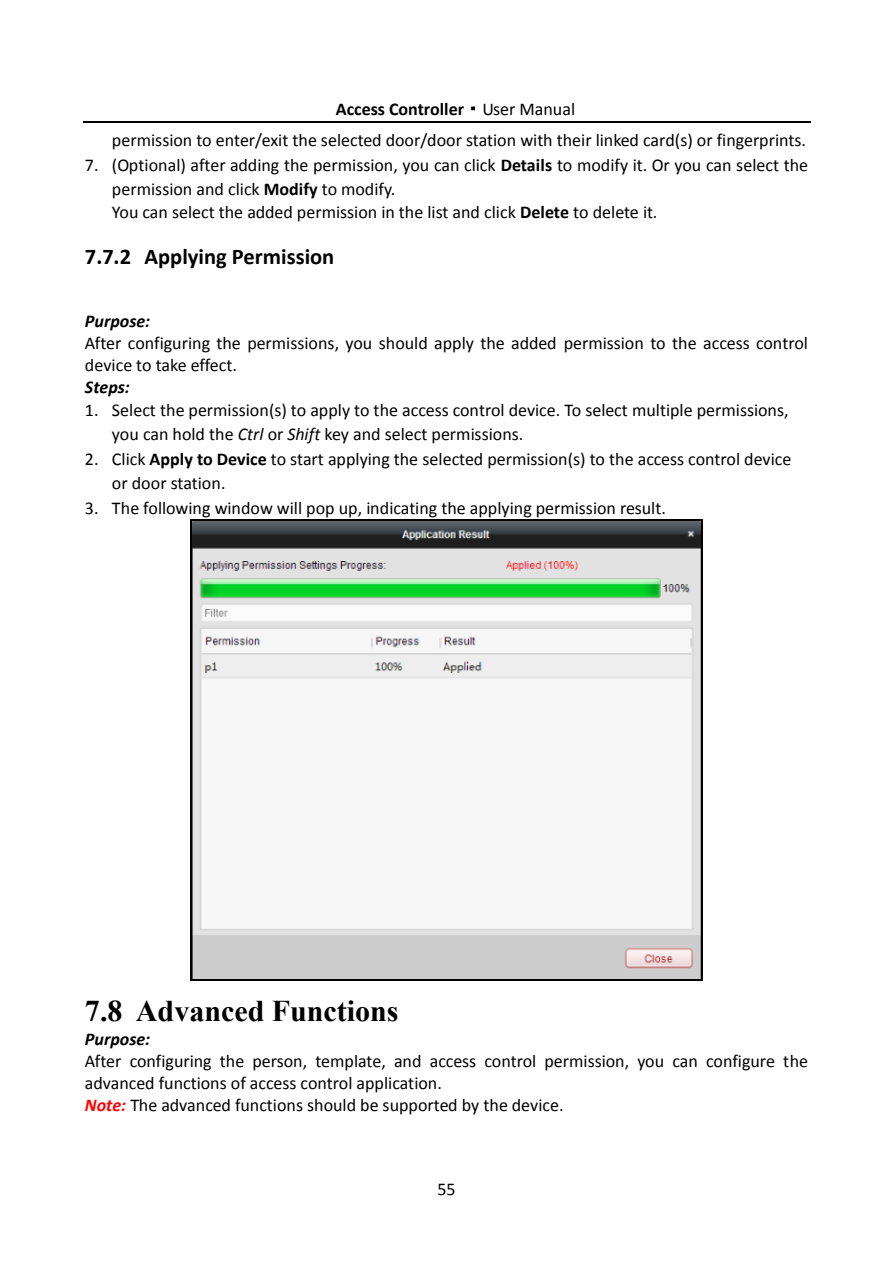
<style>
.page{position:relative;width:893px;height:1263px;background:#fff}
.page>*{position:absolute;margin:0;border:0;box-sizing:border-box;transform-origin:0 0}
.t1{font:700 30px "Times New Roman";color:#000}
.t2{font:700 22.5px "Calibri";color:#000}
.t3{font:18px/23.7px "Calibri";color:#000}
.t4{font:700 18px "Calibri";letter-spacing:-.005em;color:#000}
.t5{font:italic 700 18px "Calibri";color:#000}
.s1{font-family:"Sim Hei";font-weight:400}
.s2{font-weight:400}
.s3{font-weight:700}
.s4{font-style:italic}
.s5{font-weight:700;font-style:italic;color:#f00}
</style>
<div class="page">
<hr style="left:83px;top:122px;width:727px;height:1px;background:#000">
<img style="left:191px;top:521px;width:510px;height:458px">
<hr style="left:191px;top:520px;width:511px;height:1px;background:#000">
<hr style="left:190px;top:521px;width:1px;height:459px;background:#000">
<hr style="left:702px;top:521px;width:1px;height:459px;background:#000">
<hr style="left:191px;top:980px;width:511px;height:1px;background:#000">
<p class="t4" style="left:336px;top:97px;width:241px">Access Controller<span class="s1">·</span><span class="s2">User Manual</span></p>
<p class="t3" style="left:112px;top:128px;width:695px">permission to enter/exit the selected door/door station with their linked card(s) or fingerprints.</p>
<p class="t3" style="left:112px;top:153px;width:698px;text-indent:-27px">7. (Optional) after adding the permission, you can click <span class="s3">Details</span> to modify it. Or you can select the permission and click <span class="s3">Modify</span> to modify.<br>You can select the added permission in the list and click <span class="s3">Delete</span> to delete it.</p>
<p class="t2" style="left:85px;top:242px;width:251px">7.7.2 Applying Permission</p>
<p class="t5" style="left:85px;top:309px;width:67px">Purpose:</p>
<p class="t3" style="left:85px;top:332px;width:725px;line-height:22px">After configuring the permissions, you should apply the added permission to the access control device to take effect.</p>
<p class="t5" style="left:85px;top:375px;width:46px">Steps:</p>
<p class="t3" style="left:112px;top:398px;width:678px;line-height:24.5px;text-indent:-27px">1. Select the permission(s) to apply to the access control device. To select multiple permissions, you can hold the <span class="s4">Ctrl</span> or <span class="s4">Shift</span> key and select permissions.</p>
<p class="t3" style="left:112px;top:447px;width:681px;line-height:24.5px;text-indent:-27px">2. Click <span class="s3">Apply to Device</span> to start applying the selected permission(s) to the access control device or door station.</p>
<p class="t3" style="left:85px;top:496px;width:583px">3. The following window will pop up, indicating the applying permission result.</p>
<h1 class="t1" style="left:85px;top:989px;width:315px">7.8 Advanced Functions</h1>
<p class="t5" style="left:85px;top:1027px;width:67px">Purpose:</p>
<p class="t3" style="left:85px;top:1050px;width:725px;line-height:21.9px">After configuring the person, template, and access control permission, you can configure the advanced functions of access control application.<br><span class="s5">Note:</span> The advanced functions should be supported by the device.</p>
<p class="t3" style="left:437px;top:1177px;width:20px">55</p>
</div>
